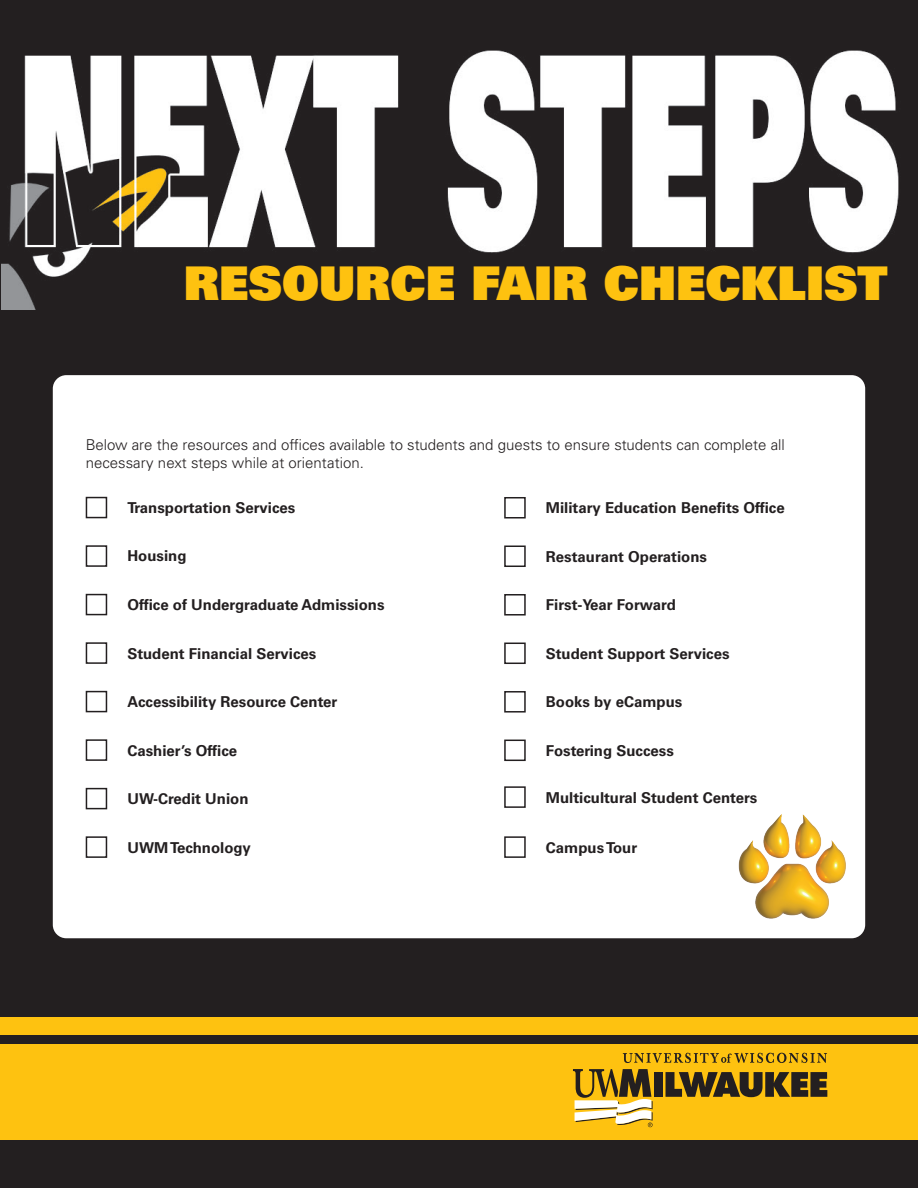
<style>
.page{position:relative;width:918px;height:1188px;background:#231f20}
.page>*{position:absolute;margin:0;border:0;box-sizing:border-box;transform-origin:0 0}
.t1{font:46.5px "Univers LT Std X Black";color:#fec210}
.t2{font:700 15px "Univers LT Std";color:#231f20}
.t3{font:300 15px/18px "Univers LT Std";color:#231f20}
</style>
<div class="page">
<img style="left:2px;top:50px;width:897px;height:259px">
<div style="left:0;top:1017px;width:918px;height:17px;background:#fec210"></div>
<div style="left:0;top:1044px;width:918px;height:96px;background:#fec210"></div>
<div style="left:53px;top:375px;width:812px;height:563px;background:#fff;border-radius:14px"></div>
<div style="left:86px;top:497px;width:21px;height:21px;border:2px solid #231f20"></div>
<div style="left:86px;top:545px;width:21px;height:22px;border:2px solid #231f20"></div>
<div style="left:86px;top:594px;width:21px;height:21px;border:2px solid #231f20"></div>
<div style="left:86px;top:642px;width:21px;height:22px;border:2px solid #231f20"></div>
<div style="left:86px;top:691px;width:21px;height:21px;border:2px solid #231f20"></div>
<div style="left:86px;top:739px;width:21px;height:22px;border:2px solid #231f20"></div>
<div style="left:86px;top:788px;width:21px;height:21px;border:2px solid #231f20"></div>
<div style="left:86px;top:836px;width:21px;height:22px;border:2px solid #231f20"></div>
<div style="left:504px;top:497px;width:22px;height:22px;border:2px solid #231f20"></div>
<div style="left:504px;top:546px;width:22px;height:21px;border:2px solid #231f20"></div>
<div style="left:504px;top:594px;width:22px;height:22px;border:2px solid #231f20"></div>
<div style="left:504px;top:643px;width:22px;height:21px;border:2px solid #231f20"></div>
<div style="left:504px;top:691px;width:22px;height:22px;border:2px solid #231f20"></div>
<div style="left:504px;top:740px;width:22px;height:21px;border:2px solid #231f20"></div>
<svg style="left:573px;top:1069px;width:80px;height:58px"></svg>
<svg style="left:623px;top:1053px;width:204px;height:10px"></svg>
<div style="left:654px;top:1072px;width:9px;height:25px;background:#231f20"></div>
<svg style="left:666px;top:1072px;width:161px;height:25px"></svg>
<div style="left:504px;top:786px;width:22px;height:22px;border:2px solid #231f20"></div>
<img style="left:739px;top:814px;width:107px;height:105px">
<div style="left:504px;top:836px;width:22px;height:22px;border:2px solid #231f20"></div>
<h1 class="t1" style="left:184px;top:253px;width:705px">RESOURCE FAIR CHECKLIST</h1>
<p class="t3" style="left:86px;top:436px;width:701px">Below are the resources and offices available to students and guests to ensure students can complete all necessary next steps while at orientation.</p>
<p class="t2" style="left:127px;top:499px;width:170px">Transportation Services</p>
<p class="t2" style="left:127px;top:547px;width:61px">Housing</p>
<p class="t2" style="left:127px;top:596px;width:259px">Office of Undergraduate Admissions</p>
<p class="t2" style="left:127px;top:644px;width:191px">Student Financial Services</p>
<p class="t2" style="left:127px;top:693px;width:211px">Accessibility Resource Center</p>
<p class="t2" style="left:127px;top:741px;width:111px">Cashier’s Office</p>
<p class="t2" style="left:127px;top:790px;width:123px">UW-Credit Union</p>
<p class="t2" style="left:127px;top:838px;width:125px">UWM Technology</p>
<p class="t2" style="left:546px;top:499px;width:240px">Military Education Benefits Office</p>
<p class="t2" style="left:546px;top:548px;width:163px">Restaurant Operations</p>
<p class="t2" style="left:546px;top:596px;width:132px">First-Year Forward</p>
<p class="t2" style="left:546px;top:645px;width:185px">Student Support Services</p>
<p class="t2" style="left:546px;top:693px;width:138px">Books by eCampus</p>
<p class="t2" style="left:546px;top:742px;width:129px">Fostering Success</p>
<p class="t2" style="left:546px;top:788px;width:213px">Multicultural Student Centers</p>
<p class="t2" style="left:546px;top:838px;width:93px">Campus Tour</p>
</div>
